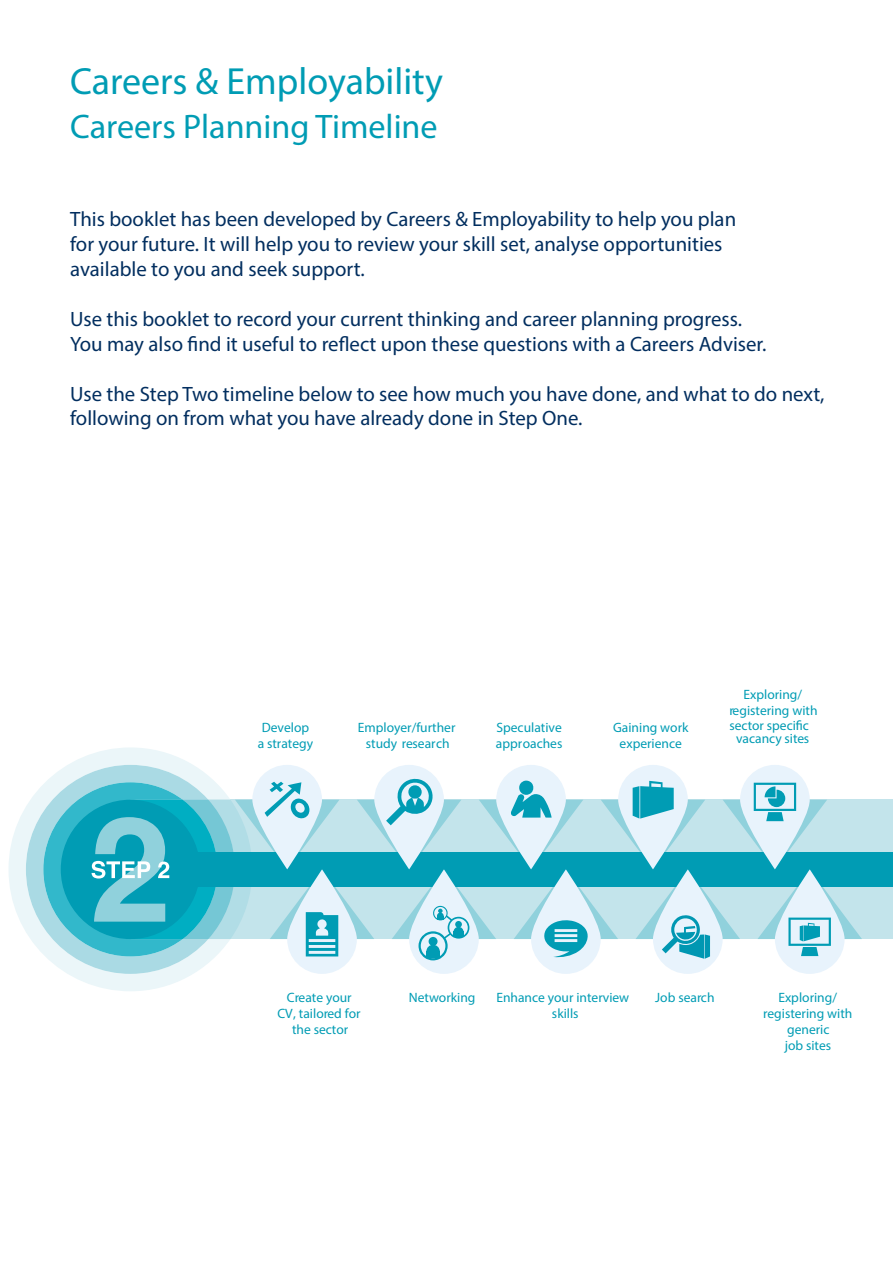
<style>
.page{position:relative;width:893px;height:1263px;background:#fff}
.page>*{position:absolute;margin:0;border:0;box-sizing:border-box;transform-origin:0 0}
.t1{font:37.95px "Myriad Pro";color:#009cb4}
.t2{font:34.2px "Myriad Pro";color:#009cb4}
.t3{font:20.85px/24.9px "Myriad Pro";color:#022e5f}
.t4{font:13.5px/16.2px "Myriad Pro";color:#009cb4;text-align:center}
.t5{font:13.5px "Myriad Pro";color:#009ab2}
</style>
<div class="page">
<div style="left:130px;top:800px;width:763px;height:139px;background:#c3e4eb"></div>
<svg style="left:9px;top:747px;width:184px;height:244px"></svg>
<div style="left:188px;top:852px;width:705px;height:35px;background:#009cb4"></div>
<svg style="left:26px;top:765px;width:836px;height:209px"></svg>
<h1 class="t1" style="left:70px;top:58px;width:374px">Careers &amp; Employability</h1>
<h2 class="t2" style="left:70px;top:105px;width:369px">Careers Planning Timeline</h2>
<p class="t3" style="left:70px;top:206px;width:667px">This booklet has been developed by Careers &amp; Employability to help you plan for your future. It will help you to review your skill set, analyse opportunities available to you and seek support.</p>
<p class="t3" style="left:70px;top:306px;width:698px">Use this booklet to record your current thinking and career planning progress.<br>You may also find it useful to reflect upon these questions with a Careers Adviser.</p>
<p class="t3" style="left:70px;top:381px;width:756px">Use the Step Two timeline below to see how much you have done, and what to do next, following on from what you have already done in Step One.</p>
<p class="t4" style="left:258px;top:719px;width:57px;text-align:left">Develop a strategy</p>
<p class="t4" style="left:358px;top:719px;width:99px">Employer/further study research</p>
<p class="t4" style="left:496px;top:719px;width:68px;text-align:left">Speculative approaches</p>
<p class="t4" style="left:613px;top:719px;width:77px">Gaining work experience</p>
<p class="t4" style="left:729px;top:686px;width:90px">Exploring/ registering with</p>
<p class="t4" style="left:736px;top:730px;width:74px">vacancy sites</p>
<p class="t5" style="left:729px;top:717px;width:81px">sector specific</p>
<p class="t4" style="left:277px;top:989px;width:85px">Create your<br>CV, tailored for the sector</p>
<p class="t4" style="left:409px;top:989px;width:68px">Networking</p>
<p class="t4" style="left:496px;top:989px;width:134px">Enhance your interview skills</p>
<p class="t4" style="left:655px;top:989px;width:61px">Job search</p>
<p class="t4" style="left:763px;top:989px;width:91px">Exploring/ registering with generic<br>job sites</p>
</div>
